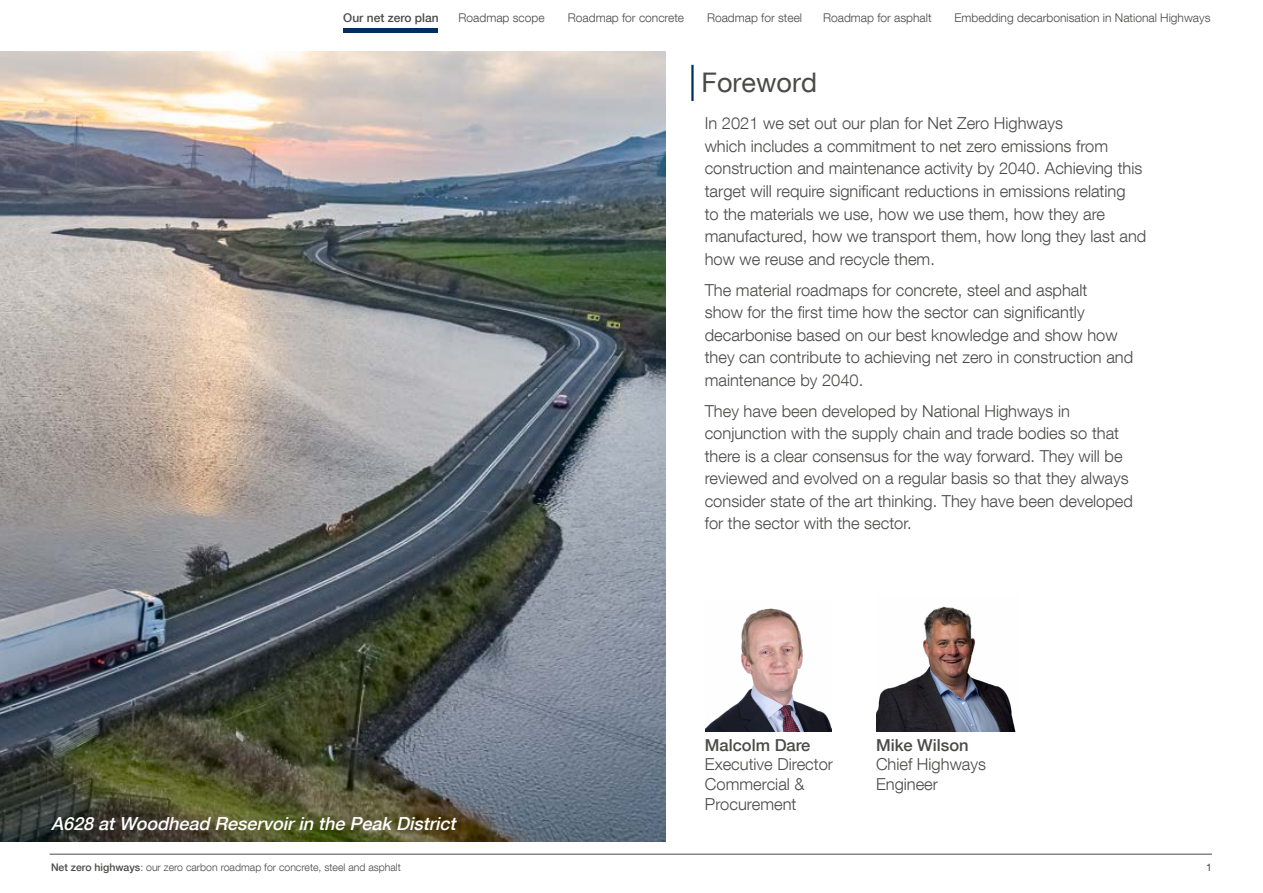
<style>
.page{position:relative;width:1263px;height:893px;background:#fff}
.page>*{position:absolute;margin:0;border:0;box-sizing:border-box;transform-origin:0 0}
.t1{font:27px "Helvetica Neue LT Com";color:#4a4a49}
.t2{font:italic 500 18px "Helvetica Neue LT Com";color:#fff}
.t3{font:300 16.5px/22.5px "Helvetica Neue LT Com";color:#4a4a49}
.t4{font:500 16.5px "Helvetica Neue LT Com";color:#4a4a49}
.t5{font:300 12px "Helvetica Neue LT Com";color:#4a4a49}
.t6{font:500 12px "Helvetica Neue LT Com";color:#4a4a49}
.t7{font:300 10.5px "Helvetica Neue LT Com";color:#4a4a49}
.t8{font:10.5px "Helvetica Neue LT Com";color:#4a4a49}
.s1{font-weight:500}
</style>
<div class="page">
<hr style="left:50px;top:854px;width:1162px;height:1px;background:#4a4a49">
<img style="left:0;top:51px;width:665px;height:791px">
<img style="left:705px;top:608px;width:127px;height:123px">
<img style="left:876px;top:606px;width:140px;height:125px">
<hr style="left:691px;top:65px;width:3px;height:36px;background:#002e5f">
<hr style="left:344px;top:29px;width:94px;height:4px;background:#002e5f">
<p class="t6" style="left:343px;top:11px;width:97px">Our net zero plan</p>
<p class="t5" style="left:459px;top:11px;width:88px">Roadmap scope</p>
<p class="t5" style="left:568px;top:11px;width:118px">Roadmap for concrete</p>
<p class="t5" style="left:707px;top:11px;width:97px">Roadmap for steel</p>
<p class="t5" style="left:823px;top:11px;width:110px">Roadmap for asphalt</p>
<p class="t5" style="left:954px;top:11px;width:258px">Embedding decarbonisation in National Highways</p>
<h1 class="t1" style="left:701px;top:66px;width:117px">Foreword</h1>
<p class="t3" style="left:705px;top:112px;width:443px">In 2021 we set out our plan for Net Zero Highways<br>which includes a commitment to net zero emissions from construction and maintenance activity by 2040. Achieving this target will require significant reductions in emissions relating<br>to the materials we use, how we use them, how they are manufactured, how we transport them, how long they last and how we reuse and recycle them.</p>
<p class="t3" style="left:705px;top:278px;width:430px">The material roadmaps for concrete, steel and asphalt<br>show for the first time how the sector can significantly decarbonise based on our best knowledge and show how they can contribute to achieving net zero in construction and maintenance by 2040.</p>
<p class="t3" style="left:705px;top:399px;width:430px">They have been developed by National Highways in conjunction with the supply chain and trade bodies so that there is a clear consensus for the way forward. They will be reviewed and evolved on a regular basis so that they always consider state of the art thinking. They have been developed for the sector with the sector.</p>
<p class="t2" style="left:51px;top:813px;width:411px">A628 atWoodhead Reservoirin the Peak District</p>
<p class="t4" style="left:705px;top:735px;width:107px">Malcolm Dare</p>
<p class="t3" style="left:705px;top:754px;width:130px;line-height:19.8px">Executive Director<br>Commercial &amp;<br>Procurement</p>
<p class="t4" style="left:876px;top:735px;width:94px">Mike Wilson</p>
<p class="t3" style="left:876px;top:754px;width:112px;line-height:19.8px">Chief Highways<br>Engineer</p>
<p class="t7" style="left:51px;top:860px;width:351px"><span class="s1">Net zero highways</span>: our zero carbon roadmap for concrete, steel and asphalt</p>
<p class="t8" style="left:1206px;top:860px;width:7px">1</p>
</div>
